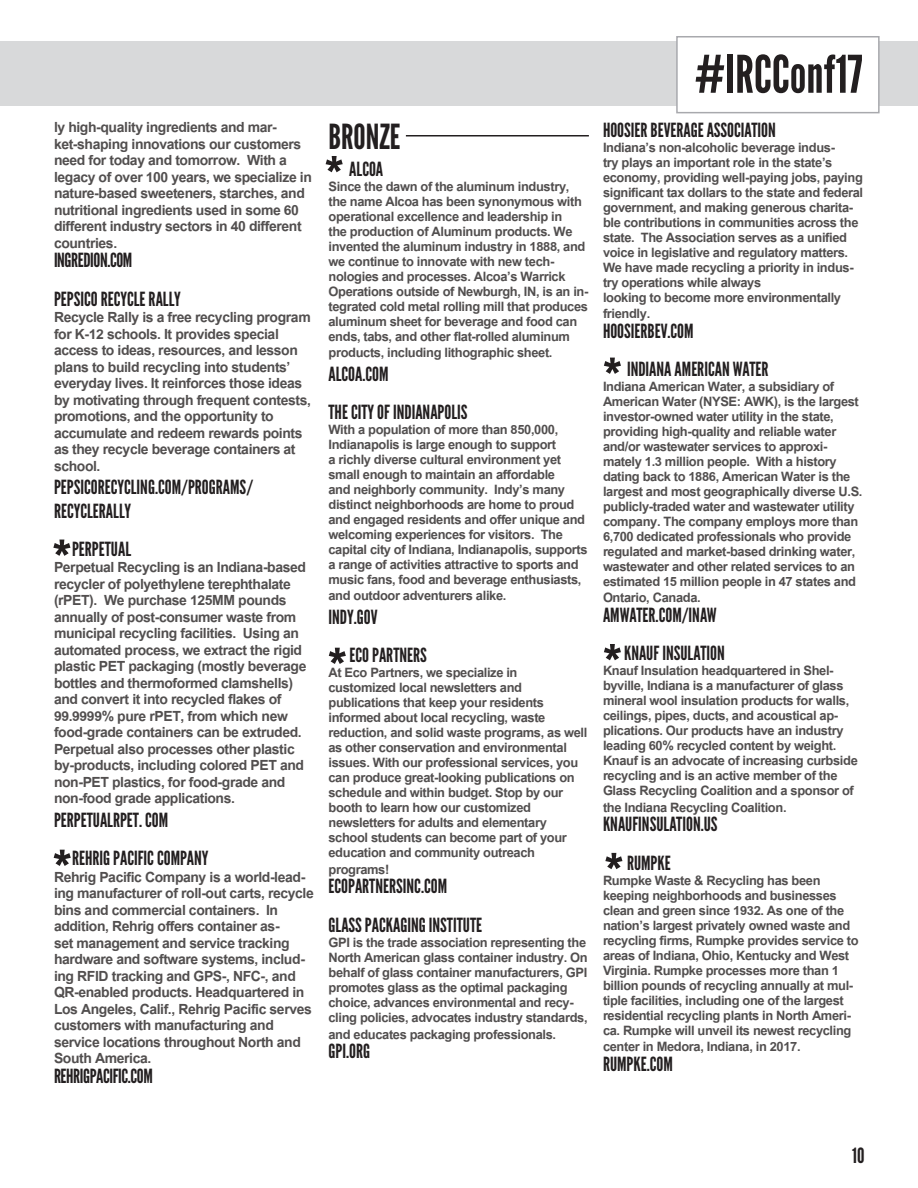
<style>
.page{position:relative;width:918px;height:1188px;background:#fff}
.page>*{position:absolute;margin:0;border:0;box-sizing:border-box;transform-origin:0 0}
.t1{font:66px "League Gothic";color:#231f20}
.t2{font:51.75px "League Gothic";color:#231f20}
.t3{font:34.5px "League Gothic";color:#231f20}
.t4{font:21px "League Gothic";color:#231f20}
.t5{font:700 19.5px/16.5px "Utsaah";letter-spacing:-.02em;color:#524f4f}
.t6{font:19.5px/38.4px "League Gothic";color:#231f20}
.t7{font:19.5px "League Gothic";letter-spacing:-.02em;color:#231f20}
.t8{font:700 18px/15.1px "Utsaah";letter-spacing:-.02em;color:#524f4f}
</style>
<div class="page">
<div style="left:0;top:41px;width:918px;height:65px;background:#d8d9da"></div>
<hr style="left:406px;top:135px;width:183px;height:1px;background:#231f20">
<div style="left:676px;top:36px;width:204px;height:77px;background:#fff;border:2px solid #a8a9ad"></div>
<p class="t5" style="left:54px;top:120px;width:259px">ly high-quality ingredients and mar&shy;ket-shaping innovations our customers need for today and tomorrow. With a legacy of over 100 years, we specialize in nature-based sweeteners, starches, and nutritional ingredients used in some 60 different industry sectors in 40 different countries.</p>
<p class="t6" style="left:54px;top:241px;width:128px">INGREDION.COM<br>PEPSICO RECYCLE RALLY</p>
<p class="t5" style="left:54px;top:310px;width:259px">Recycle Rally is a free recycling program for K-12 schools. It provides special access to ideas, resources, and lesson plans to build recycling into students’ everyday lives. It reinforces those ideas by motivating through frequent contests, promotions, and the opportunity to accumulate and redeem rewards points as they recycle beverage containers at school.</p>
<p class="t6" style="left:54px;top:476px;width:201px;line-height:23.4px">PEPSICORECYCLING.COM/PROGRAMS/<br>RECYCLERALLY</p>
<p class="t6" style="left:72px;top:530px;width:61px">PERPETUAL</p>
<p class="t5" style="left:54px;top:560px;width:254px">Perpetual Recycling is an Indiana-based recycler of polyethylene terephthalate (rPET). We purchase 125MM pounds annually of post-consumer waste from municipal recycling facilities. Using an automated process, we extract the rigid plastic PET packaging (mostly beverage bottles and thermoformed clamshells) and convert it into recycled flakes of 99.9999% pure rPET, from which new food-grade containers can be extruded.<br>Perpetual also processes other plastic by-products, including colored PET and non-PET plastics, for food-grade and non-food grade applications.</p>
<p class="t6" style="left:72px;top:801px;width:138px;text-indent:-18px">PERPETUALRPET. COM<br>REHRIG PACIFIC COMPANY</p>
<p class="t5" style="left:54px;top:870px;width:261px">Rehrig Pacific Company is a world-lead&shy;ing manufacturer of roll-out carts, recycle bins and commercial containers. In addition, Rehrig offers container as-<br>set management and service tracking hardware and software systems, includ&shy;ing RFID tracking and GPS-, NFC-, and QR-enabled products. Headquartered in Los Angeles, Calif., Rehrig Pacific serves customers with manufacturing and service locations throughout North and South America.</p>
<p class="t7" style="left:54px;top:1064px;width:100px">REHRIGPACIFIC.COM</p>
<h1 class="t1" style="left:51px;top:525px;width:23px">*</h1>
<h1 class="t1" style="left:51px;top:835px;width:23px">*</h1>
<h3 class="t3" style="left:328px;top:116px;width:74px">BRONZE</h3>
<p class="t6" style="left:349px;top:150px;width:35px">ALCOA</p>
<p class="t8" style="left:328px;top:179px;width:261px">Since the dawn of the aluminum industry, the name Alcoa has been synonymous with operational excellence and leadership in<br>the production of Aluminum products. We invented the aluminum industry in 1888, and we continue to innovate with new tech&shy;nologies and processes. Alcoa’s Warrick Operations outside of Newburgh, IN, is an in&shy;tegrated cold metal rolling mill that produces aluminum sheet for beverage and food can ends, tabs, and other flat-rolled aluminum products, including lithographic sheet.</p>
<p class="t6" style="left:328px;top:354px;width:141px">ALCOA.COM<br>THE CITY OF INDIANAPOLIS</p>
<p class="t8" style="left:328px;top:423px;width:261px">With a population of more than 850,000, Indianapolis is large enough to support<br>a richly diverse cultural environment yet small enough to maintain an affordable<br>and neighborly community. Indy’s many distinct neighborhoods are home to proud and engaged residents and offer unique and welcoming experiences for visitors. The capital city of Indiana, Indianapolis, supports a range of activities attractive to sports and music fans, food and beverage enthusiasts, and outdoor adventurers alike.</p>
<p class="t6" style="left:350px;top:598px;width:79px;text-indent:-21px">INDY.GOV<br>ECO PARTNERS</p>
<p class="t8" style="left:328px;top:666px;width:260px">At Eco Partners, we specialize in customized local newsletters and publications that keep your residents informed about local recycling, waste reduction, and solid waste programs, as well as other conservation and environmental issues. With our professional services, you can produce great-looking publications on schedule and within budget. Stop by our booth to learn how our customized newsletters for adults and elementary school students can become part of your education and community outreach programs!</p>
<p class="t6" style="left:328px;top:867px;width:155px;line-height:39px">ECOPARTNERSINC.COM<br>GLASS PACKAGING INSTITUTE</p>
<p class="t8" style="left:328px;top:936px;width:261px">GPI is the trade association representing the North American glass container industry. On behalf of glass container manufacturers, GPI promotes glass as the optimal packaging choice, advances environmental and recy&shy;cling policies, advocates industry standards, and educates packaging professionals.</p>
<p class="t6" style="left:328px;top:1032px;width:43px">GPI.ORG</p>
<h1 class="t1" style="left:323px;top:142px;width:23px">*</h1>
<h1 class="t1" style="left:326px;top:633px;width:23px">*</h1>
<h2 class="t2" style="left:694px;top:43px;width:170px">#IRCConf17</h2>
<p class="t6" style="left:603px;top:110px;width:174px">HOOSIER BEVERAGE ASSOCIATION</p>
<p class="t8" style="left:603px;top:140px;width:262px">Indiana’s non-alcoholic beverage indus-<br>try plays an important role in the state’s economy, providing well-paying jobs, paying significant tax dollars to the state and federal government, and making generous charita&shy;ble contributions in communities across the state. The Association serves as a unified voice in legislative and regulatory matters.<br>We have made recycling a priority in indus&shy;try operations while always<br>looking to become more environmentally friendly.</p>
<p class="t6" style="left:627px;top:311px;width:143px;text-indent:-24px">HOOSIERBEV.COM<br>INDIANA AMERICAN WATER</p>
<p class="t8" style="left:603px;top:380px;width:261px">Indiana American Water, a subsidiary of American Water (NYSE: AWK), is the largest investor-owned water utility in the state, providing high-quality and reliable water and/or wastewater services to approxi&shy;mately 1.3 million people. With a history dating back to 1886, American Water is the largest and most geographically diverse U.S. publicly-traded water and wastewater utility company. The company employs more than 6,700 dedicated professionals who provide regulated and market-based drinking water, wastewater and other related services to an estimated 15 million people in 47 states and Ontario, Canada.</p>
<p class="t6" style="left:624px;top:596px;width:102px;text-indent:-21px">AMWATER.COM/INAW<br>KNAUF INSULATION</p>
<p class="t8" style="left:603px;top:664px;width:256px">Knauf Insulation headquartered in Shel&shy;byville, Indiana is a manufacturer of glass mineral wool insulation products for walls, ceilings, pipes, ducts, and acoustical ap&shy;plications. Our products have an industry leading 60% recycled content by weight.<br>Knauf is an advocate of increasing curbside recycling and is an active member of the Glass Recycling Coalition and a sponsor of the Indiana Recycling Coalition.</p>
<p class="t6" style="left:627px;top:805px;width:92px;text-indent:-24px">KNAUFINSULATION.US<br>RUMPKE</p>
<p class="t8" style="left:603px;top:874px;width:257px">Rumpke Waste &amp; Recycling has been keeping neighborhoods and businesses clean and green since 1932. As one of the nation’s largest privately owned waste and recycling firms, Rumpke provides service to areas of Indiana, Ohio, Kentucky and West Virginia. Rumpke processes more than 1 billion pounds of recycling annually at mul&shy;tiple facilities, including one of the largest residential recycling plants in North Ameri&shy;ca. Rumpke will unveil its newest recycling center in Medora, Indiana, in 2017.</p>
<p class="t6" style="left:603px;top:1045px;width:71px">RUMPKE.COM</p>
<h1 class="t1" style="left:602px;top:343px;width:23px">*</h1>
<h1 class="t1" style="left:602px;top:630px;width:23px">*</h1>
<h1 class="t1" style="left:603px;top:839px;width:23px">*</h1>
<p class="t4" style="left:852px;top:1143px;width:14px">10</p>
</div>
